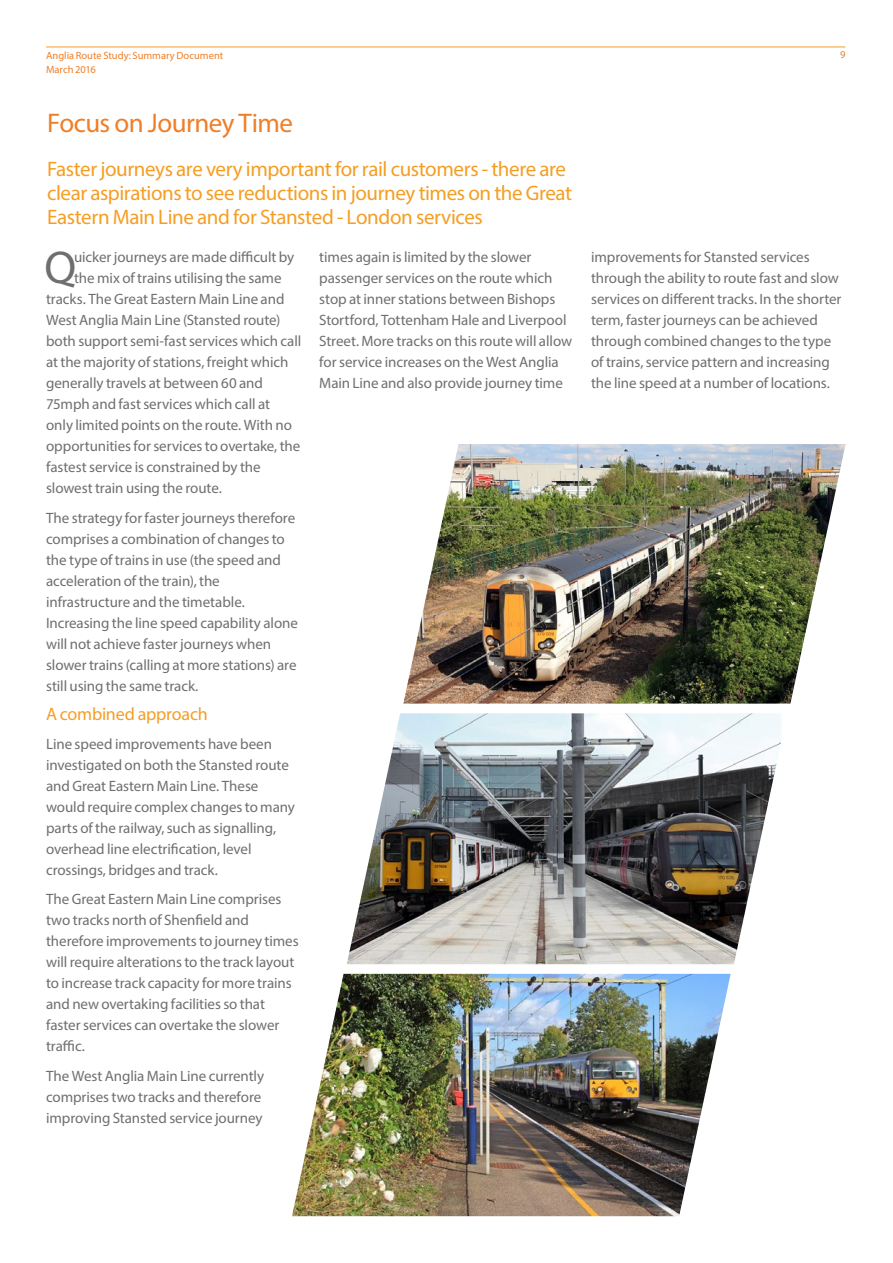
<style>
.page{position:relative;width:893px;height:1263px;background:#fff}
.page>*{position:absolute;margin:0;border:0;box-sizing:border-box;transform-origin:0 0}
.t1{font:46.2px "Myriad Pro";color:#706f6f}
.t2{font:27px "Myriad Pro";letter-spacing:-.02em;color:#f07e26}
.t3{font:21px/24px "Myriad Pro";letter-spacing:-.02em;color:#f59e24}
.t4{font:18px "Myriad Pro";letter-spacing:-.01em;color:#f59e24}
.t5{font:15px/21px "Myriad Pro";letter-spacing:-.005em;color:#706f6f}
.t6{font:10.5px/14.7px "Myriad Pro";color:#f07e26}
</style>
<div class="page">
<hr style="left:46px;top:47px;width:799px;height:1px;background:#f59e24">
<img style="left:347px;top:713px;width:434px;height:251px">
<img style="left:403px;top:444px;width:443px;height:260px">
<img style="left:292px;top:974px;width:439px;height:242px">
<p class="t6" style="left:46px;top:48px;width:179px">Anglia Route Study: Summary Document<br>March 2016</p>
<p class="t6" style="left:840px;top:47px;width:7px">9</p>
<h2 class="t2" style="left:47px;top:107px;width:248px">Focus on Journey Time</h2>
<h3 class="t3" style="left:47px;top:156px;width:526px">Faster journeys are very important for rail customers - there are clear aspirations to see reductions in journey times on the Great<br>Eastern Main Line and for Stansted - London services</h3>
<h1 class="t1" style="left:44px;top:239px;width:33px">Q</h1>
<p class="t5" style="left:74px;top:247px;width:222px">uicker journeys are made difficult by</p>
<p class="t5" style="left:319px;top:247px;width:254px">times again is limited by the slower passenger services on the route which stop at inner stations between Bishops Stortford, Tottenham Hale and Liverpool Street. More tracks on this route will allow for service increases on the West Anglia Main Line and also provide journey time</p>
<p class="t5" style="left:74px;top:268px;width:209px">the mix of trains utilising the same</p>
<p class="t5" style="left:46px;top:289px;width:240px">tracks. The Great Eastern Main Line and</p>
<p class="t5" style="left:46px;top:310px;width:236px">West Anglia Main Line (Stansted route)</p>
<p class="t5" style="left:46px;top:331px;width:257px">both support semi-fast services which call</p>
<p class="t5" style="left:46px;top:352px;width:244px">at the majority of stations, freight which</p>
<p class="t5" style="left:46px;top:373px;width:218px">generally travels at between 60 and</p>
<p class="t5" style="left:46px;top:394px;width:226px">75mph and fast services which call at</p>
<p class="t5" style="left:46px;top:415px;width:247px">only limited points on the route. With no</p>
<p class="t5" style="left:46px;top:436px;width:256px">opportunities for services to overtake, the</p>
<p class="t5" style="left:46px;top:457px;width:216px">fastest service is constrained by the</p>
<p class="t5" style="left:46px;top:478px;width:177px">slowest train using the route.</p>
<p class="t5" style="left:46px;top:507px;width:254px">The strategy for faster journeys therefore comprises a combination of changes to the type of trains in use (the speed and acceleration of the train), the infrastructure and the timetable.<br>Increasing the line speed capability alone will not achieve faster journeys when slower trains (calling at more stations) are still using the same track.</p>
<p class="t4" style="left:46px;top:703px;width:163px">A combined approach</p>
<p class="t5" style="left:46px;top:733px;width:250px">Line speed improvements have been investigated on both the Stansted route and Great Eastern Main Line. These would require complex changes to many parts of the railway, such as signalling, overhead line electrification, level crossings, bridges and track.</p>
<p class="t5" style="left:46px;top:889px;width:254px">The Great Eastern Main Line comprises two tracks north of Shenfield and therefore improvements to journey times will require alterations to the track layout to increase track capacity for more trains and new overtaking facilities so that faster services can overtake the slower traffic.</p>
<p class="t5" style="left:46px;top:1065px;width:220px">The West Anglia Main Line currently comprises two tracks and therefore improving Stansted service journey</p>
<p class="t5" style="left:591px;top:247px;width:252px">improvements for Stansted services through the ability to route fast and slow services on different tracks. In the shorter term, faster journeys can be achieved through combined changes to the type of trains, service pattern and increasing the line speed at a number of locations.</p>
</div>
